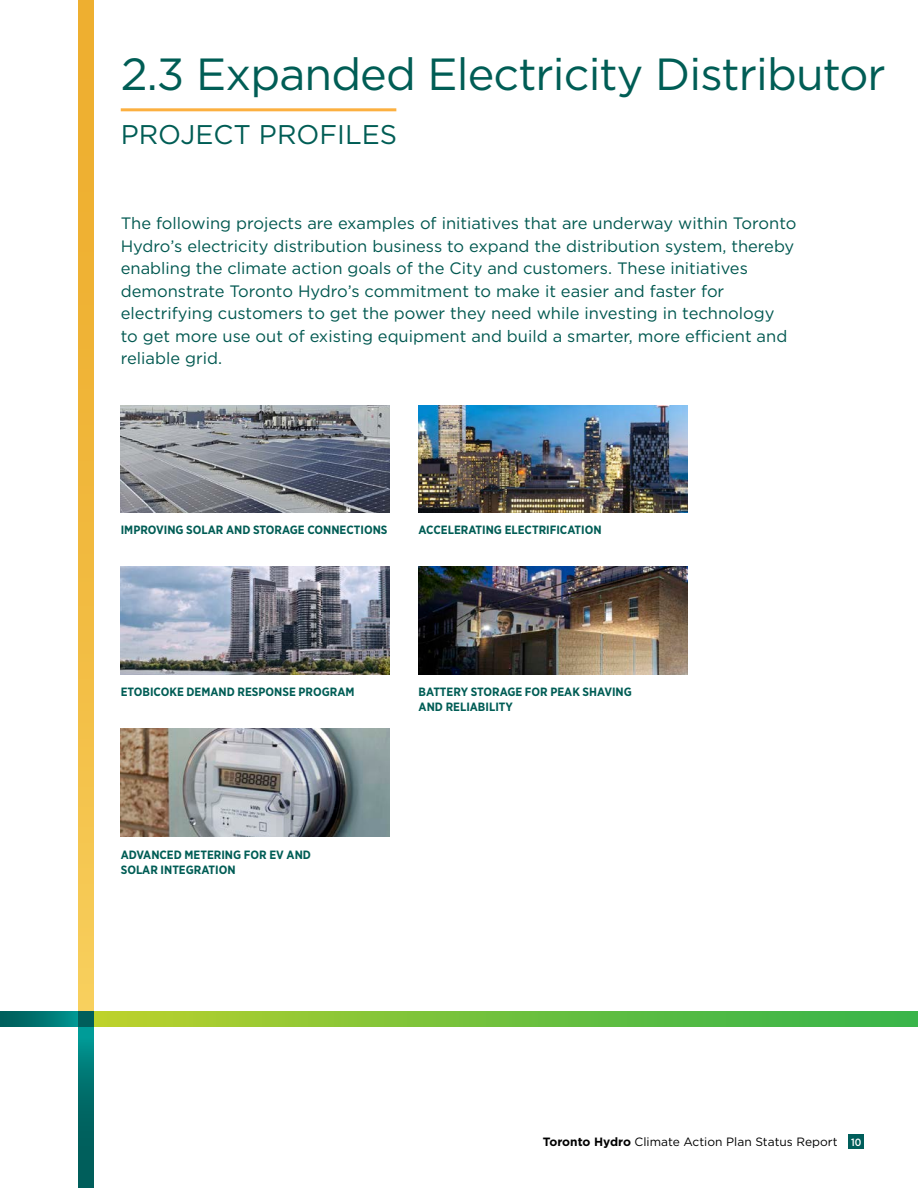
<style>
.page{position:relative;width:918px;height:1188px;background:#fff}
.page>*{position:absolute;margin:0;border:0;box-sizing:border-box;transform-origin:0 0}
.Section_Title_H2Tag{font:45px "Gotham";letter-spacing:-.02em;color:#005d55}
.Section_Title_H2Tag-2{font:27px "Gotham";color:#005d55}
.Body_-_intro_-_PTag{font:16.5px/22.5px "Gotham";color:#005850}
.PP_Divider_Photo_Caption_-_PTag{font:700 12px/15px "Gotham Narrow";color:#005d55}
.t1{font:12px "Gotham";color:#000}
.s1{font-weight:700}
.s2{font-family:"Gotham Narrow";font-weight:500;font-size:10.5px;color:#fff}
</style>
<div class="page">
<hr style="left:121px;top:108px;width:275px;height:3px;background:#fcb040">
<img style="left:121px;top:405px;width:269px;height:108px">
<img style="left:419px;top:405px;width:269px;height:108px">
<img style="left:121px;top:567px;width:269px;height:108px">
<img style="left:419px;top:567px;width:269px;height:108px">
<img style="left:121px;top:728px;width:269px;height:108px">
<svg style="left:78px;top:0;width:15px;height:1012px;background:#f1ba3f"></svg>
<svg style="left:78px;top:1027px;width:15px;height:161px;background:#00706d"></svg>
<svg style="left:0;top:1012px;width:78px;height:15px"></svg>
<div style="left:849px;top:1134px;width:15px;height:15px;background:#005e5b"></div>
<svg style="left:93px;top:1012px;width:825px;height:15px;background:#72c13c"></svg>
<div style="left:78px;top:1012px;width:15px;height:15px;background:#005e5b"></div>
<h2 class="Section_Title_H2Tag" style="left:121px;top:45px;width:767px">2.3 Expanded Electricity Distributor</h2>
<h2 class="Section_Title_H2Tag-2" style="left:121px;top:117px;width:278px">PROJECT PROFILES</h2>
<p class="Body_-_intro_-_PTag" style="left:121px;top:212px;width:677px">The following projects are examples of initiatives that are underway within Toronto Hydro’s electricity distribution business to expand the distribution system, thereby enabling the climate action goals of the City and customers. These initiatives demonstrate Toronto Hydro’s commitment to make it easier and faster for electrifying customers to get the power they need while investing in technology<br>to get more use out of existing equipment and build a smarter, more efficient and reliable grid.</p>
<p class="PP_Divider_Photo_Caption_-_PTag" style="left:121px;top:523px;width:268px">IMPROVING SOLAR AND STORAGE CONNECTIONS</p>
<p class="PP_Divider_Photo_Caption_-_PTag" style="left:419px;top:523px;width:184px">ACCELERATING ELECTRIFICATION</p>
<p class="PP_Divider_Photo_Caption_-_PTag" style="left:121px;top:684px;width:235px">ETOBICOKE DEMAND RESPONSE PROGRAM</p>
<p class="PP_Divider_Photo_Caption_-_PTag" style="left:419px;top:684px;width:215px">BATTERY STORAGE FOR PEAK SHAVING<br>AND RELIABILITY</p>
<p class="PP_Divider_Photo_Caption_-_PTag" style="left:121px;top:847px;width:192px">ADVANCED METERING FOR EV AND<br>SOLAR INTEGRATION</p>
<p class="t1" style="left:543px;top:1134px;width:320px"><span class="s1">Toronto Hydro</span> Climate Action Plan Status Report <span class="s2">10</span></p>
</div>
